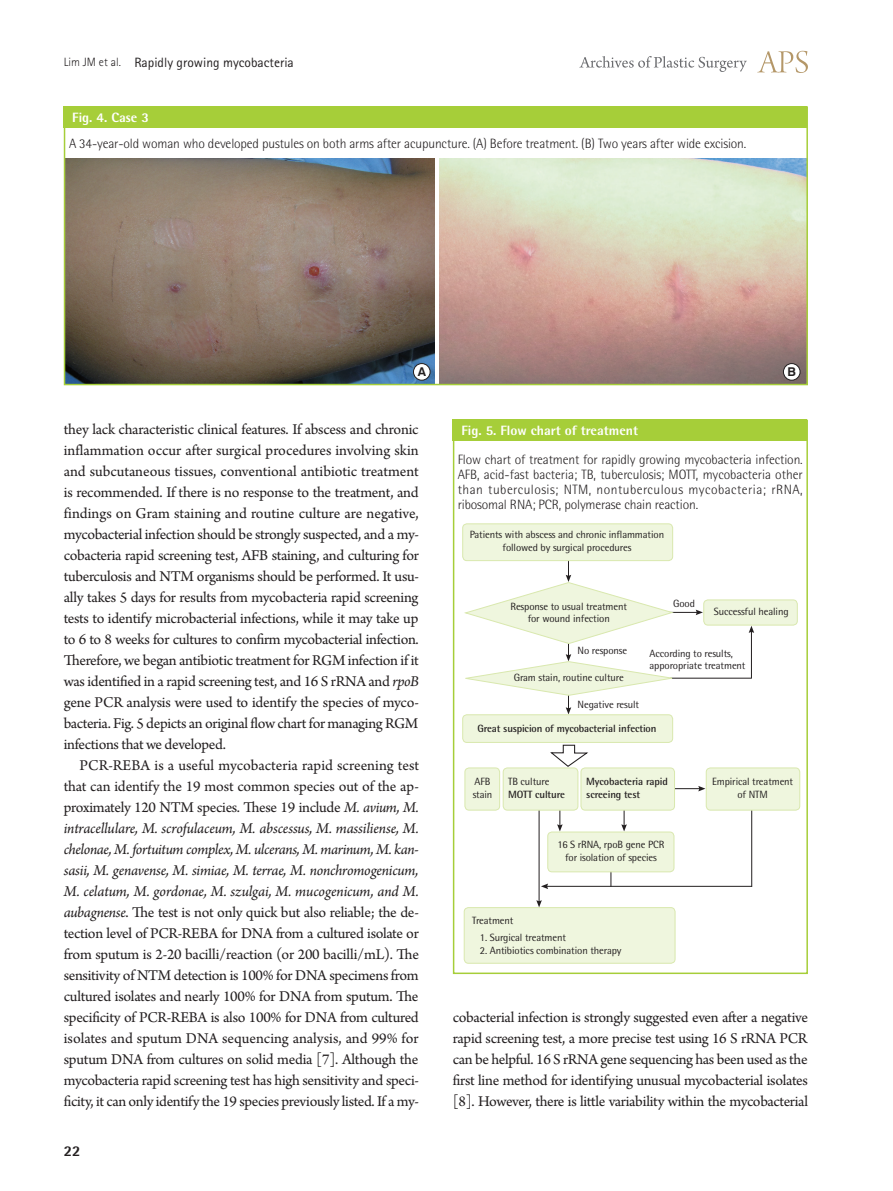
<style>
.page{position:relative;width:893px;height:1191px;background:#fff}
.page>*{position:absolute;margin:0;border:0;box-sizing:border-box;transform-origin:0 0}
.t1{font:15.75px/21px "Arno Pro";letter-spacing:-.02em;color:#231f20;text-align:justify}
.t2{font:800 15px "Rotis Semi Sans Std";color:#231f20}
.t3{font:300 13.5px/15px "Rotis Semi Sans Std";letter-spacing:-.01em;color:#231f20;text-align:justify}
.t4{font:800 13.5px "Rotis Semi Sans Std";color:#fff}
.t5{font:13.5px "Rotis Sans Serif Std";color:#231f20}
.t6{font:700 12.15px "Swiss 721 BT";color:#231f20}
.t7{font:10.5px/12.6px "Rotis Semi Sans Std";letter-spacing:-.01em;color:#231f20;text-align:center}
.t8{font:700 10.5px/12.6px "Rotis Semi Sans Std";letter-spacing:-.01em;color:#231f20}
.s1{font-weight:300;font-size:12px}
.s2{font-style:italic}
</style>
<div class="page">
<svg style="left:757px;top:51px;width:51px;height:22px"></svg>
<svg style="left:579px;top:56px;width:168px;height:16px"></svg>
<div style="left:453px;top:420px;width:355px;height:554px;border:2px solid #a6ce39"></div>
<div style="left:64px;top:106px;width:743px;height:22px;background:#a6ce39"></div>
<div style="left:453px;top:420px;width:354px;height:21px;background:#a6ce39"></div>
<img style="left:439px;top:158px;width:366px;height:224px">
<div style="left:783px;top:363px;width:17px;height:17px;background:#fff;border-radius:50%"></div>
<div style="left:783px;top:363px;width:17px;height:17px;border:1px solid #231f20;border-radius:50%"></div>
<img style="left:67px;top:158px;width:368px;height:224px">
<div style="left:413px;top:363px;width:17px;height:17px;background:#fff;border-radius:50%"></div>
<div style="left:413px;top:363px;width:17px;height:17px;border:1px solid #231f20;border-radius:50%"></div>
<div style="left:64px;top:106px;width:744px;height:279px;border:2px solid #a6ce39"></div>
<div style="left:704px;top:600px;width:93px;height:25px;background:#eff6de;border-radius:4px"></div>
<div style="left:703px;top:599px;width:95px;height:26px;border:1px solid #d9e8ae;border-radius:4px"></div>
<div style="left:464px;top:907px;width:211px;height:56px;background:#eff6de;border-radius:4px"></div>
<div style="left:464px;top:907px;width:211px;height:56px;border:1px solid #d9e8ae;border-radius:4px"></div>
<svg style="left:550px;top:744px;width:38px;height:23px"></svg>
<svg style="left:696px;top:609px;width:7px;height:6px"></svg>
<hr style="left:668px;top:612px;width:31px;height:1px;background:#231f20">
<svg style="left:749px;top:625px;width:5px;height:8px"></svg>
<hr style="left:751px;top:629px;width:1px;height:49px;background:#231f20">
<svg style="left:557px;top:810px;width:6px;height:21px"></svg>
<svg style="left:536px;top:900px;width:6px;height:7px"></svg>
<hr style="left:539px;top:806px;width:1px;height:97px;background:#231f20">
<svg style="left:541px;top:883px;width:7px;height:6px"></svg>
<hr style="left:545px;top:886px;width:207px;height:1px;background:#231f20">
<svg style="left:621px;top:810px;width:6px;height:21px"></svg>
<svg style="left:698px;top:786px;width:7px;height:5px"></svg>
<hr style="left:668px;top:788px;width:34px;height:1px;background:#231f20">
<hr style="left:751px;top:794px;width:1px;height:92px;background:#231f20">
<svg style="left:611px;top:872px;width:1px;height:14px"></svg>
<hr style="left:670px;top:678px;width:81px;height:1px;background:#231f20">
<div style="left:463px;top:524px;width:210px;height:36px;background:#eff6de;border-radius:4px"></div>
<div style="left:462px;top:523px;width:211px;height:38px;border:1px solid #d9e8ae;border-radius:4px"></div>
<div style="left:463px;top:715px;width:210px;height:27px;background:#eff6de;border-radius:4px"></div>
<div style="left:462px;top:714px;width:211px;height:29px;border:1px solid #d9e8ae;border-radius:4px"></div>
<svg style="left:462px;top:557px;width:215px;height:157px"></svg>
<div style="left:465px;top:768px;width:35px;height:42px;background:#eff6de;border-radius:4px"></div>
<div style="left:465px;top:767px;width:35px;height:43px;border:1px solid #d9e8ae;border-radius:4px"></div>
<div style="left:503px;top:768px;width:75px;height:42px;background:#eff6de;border-radius:4px"></div>
<div style="left:503px;top:767px;width:75px;height:43px;border:1px solid #d9e8ae;border-radius:4px"></div>
<div style="left:581px;top:768px;width:93px;height:42px;background:#eff6de;border-radius:4px"></div>
<div style="left:581px;top:767px;width:94px;height:43px;border:1px solid #d9e8ae;border-radius:4px"></div>
<div style="left:706px;top:768px;width:94px;height:42px;background:#eff6de;border-radius:4px"></div>
<div style="left:706px;top:767px;width:94px;height:43px;border:1px solid #d9e8ae;border-radius:4px"></div>
<div style="left:548px;top:832px;width:126px;height:40px;background:#eff6de;border-radius:4px"></div>
<div style="left:547px;top:831px;width:127px;height:41px;border:1px solid #d9e8ae;border-radius:4px"></div>
<p class="t5" style="left:64px;top:54px;width:232px"><span class="s1">Lim JM et al.</span> Rapidly growing mycobacteria</p>
<p class="t4" style="left:72px;top:108px;width:78px">Fig. 4. Case 3</p>
<p class="t3" style="left:69px;top:135px;width:679px">A 34-year-old woman who developed pustules on both arms after acupuncture. (A) Before treatment. (B) Two years after wide excision.</p>
<p class="t6" style="left:418px;top:364px;width:10px">A</p>
<p class="t6" style="left:787px;top:364px;width:10px">B</p>
<p class="t1" style="left:64px;top:420px;width:357px">they lack characteristic clinical features. If abscess and chronic inflammation occur after surgical procedures involving skin and subcutaneous tissues, conventional antibiotic treatment is recommended. If there is no response to the treatment, and findings on Gram staining and routine culture are negative, mycobacterial infection should be strongly suspected, and a my&shy;cobacteria rapid screening test, AFB staining, and culturing for tuberculosis and NTM organisms should be performed. It usu&shy;ally takes 5 days for results from mycobacteria rapid screening tests to identify microbacterial infections, while it may take up to 6 to 8 weeks for cultures to confirm mycobacterial infection.<br>Therefore, we began antibiotic treatment for RGM infection if it was identified in a rapid screening test, and 16 S rRNA and <span class="s2">rpoB </span>gene PCR analysis were used to identify the species of myco&shy;bacteria. Fig. 5 depicts an original flow chart for managing RGM infections that we developed.</p>
<p class="t1" style="left:64px;top:756px;width:357px;text-indent:16px">PCR-REBA is a useful mycobacteria rapid screening test that can identify the 19 most common species out of the ap&shy;proximately 120 NTM species. These 19 include <span class="s2">M. avium, M. intracellulare, M. scrofulaceum, M. abscessus, M. massiliense, M. chelonae, M. fortuitum complex, M. ulcerans, M. marinum, M. kan&shy;sasii, M. genavense, M. simiae, M. terrae, M. nonchromogenicum, M. celatum, M. gordonae, M. szulgai, M. mucogenicum, and M. aubagnense</span>. The test is not only quick but also reliable; the de&shy;tection level of PCR-REBA for DNA from a cultured isolate or from sputum is 2-20 bacilli/reaction (or 200 bacilli/mL). The sensitivity of NTM detection is 100% for DNA specimens from cultured isolates and nearly 100% for DNA from sputum. The specificity of PCR-REBA is also 100% for DNA from cultured isolates and sputum DNA sequencing analysis, and 99% for sputum DNA from cultures on solid media [7]. Although the mycobacteria rapid screening test has high sensitivity and speci&shy;ficity, it can only identify the 19 species previously listed. If a my-</p>
<p class="t2" style="left:64px;top:1141px;width:18px">22</p>
<p class="t4" style="left:461px;top:422px;width:178px">Fig. 5. Flow chart of treatment</p>
<p class="t3" style="left:458px;top:451px;width:346px">Flow chart of treatment for rapidly growing mycobacteria infection.<br>AFB, acid-fast bacteria; TB, tuberculosis; MOTT, mycobacteria other than tuberculosis; NTM, nontuberculous mycobacteria; rRNA, ribosomal RNA; PCR, polymerase chain reaction.</p>
<p class="t7" style="left:470px;top:528px;width:196px">Patients with abscess and chronic inflammation followed by surgical procedures</p>
<p class="t7" style="left:510px;top:600px;width:118px">Response to usual treatment for wound infection</p>
<p class="t7" style="left:673px;top:597px;width:23px">Good</p>
<p class="t7" style="left:714px;top:605px;width:76px">Successful healing</p>
<p class="t7" style="left:578px;top:644px;width:51px">No response</p>
<p class="t7" style="left:514px;top:671px;width:112px">Gram stain, routine culture</p>
<p class="t7" style="left:578px;top:698px;width:63px">Negative result</p>
<p class="t7" style="left:649px;top:646px;width:98px;text-align:left">According to results, apporopriate treatment</p>
<p class="t8" style="left:477px;top:722px;width:181px">Great suspicion of mycobacterial infection</p>
<p class="t7" style="left:473px;top:775px;width:21px;text-align:left">AFB stain</p>
<p class="t7" style="left:508px;top:775px;width:43px">TB culture</p>
<p class="t8" style="left:508px;top:788px;width:58px">MOTT culture</p>
<p class="t8" style="left:586px;top:775px;width:83px">Mycobacteria rapid screeing test</p>
<p class="t7" style="left:712px;top:775px;width:83px">Empirical treatment of NTM</p>
<p class="t7" style="left:557px;top:838px;width:109px">16 S rRNA, rpoB gene PCR for isolation of species</p>
<p class="t7" style="left:472px;top:914px;width:43px">Treatment</p>
<p class="t7" style="left:480px;top:931px;width:88px">1. Surgical treatment</p>
<p class="t7" style="left:480px;top:943px;width:143px">2. Antibiotics combination therapy</p>
<p class="t1" style="left:453px;top:1007px;width:357px">cobacterial infection is strongly suggested even after a negative rapid screening test, a more precise test using 16 S rRNA PCR can be helpful. 16 S rRNA gene sequencing has been used as the first line method for identifying unusual mycobacterial isolates [8]. However, there is little variability within the mycobacterial</p>
</div>
